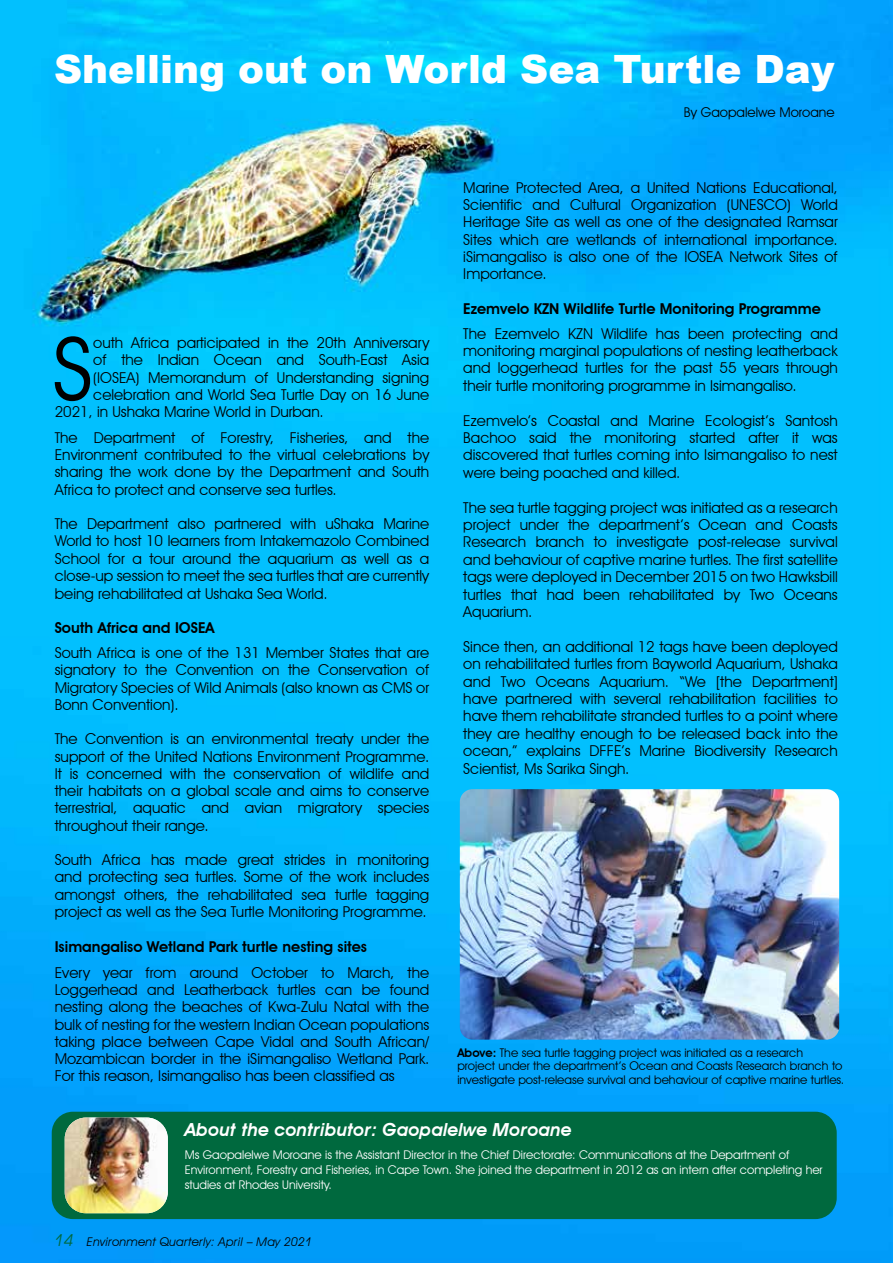
<style>
.page{position:relative;width:893px;height:1263px;background:#fff}
.page>*{position:absolute;margin:0;border:0;box-sizing:border-box;transform-origin:0 0}
.t1{font:87.75px "Avant Garde IT Cby BT";color:#000}
.t2{font:900 39px "Arial";color:#fff}
.t3{font:italic 600 18px "Avant Garde IT Cby BT";letter-spacing:.01em;color:#fff}
.t4{font:15px/17.2px "Avant Garde IT Cby BT";color:#000;text-align:justify}
.t5{font:600 15px "Avant Garde IT Cby BT";color:#000}
.t6{font:13.5px "Avant Garde IT Cby BT";color:#000}
.t7{font:12px/15px "Avant Garde IT Cby BT";color:#fff}
.t8{font:12px/13.5px "Avant Garde IT Cby BT";color:#000}
.t9{font:italic 12px "Avant Garde IT Cby BT";letter-spacing:.02em;color:#000}
.s1{font-weight:600}
.s2{font-size:16.5px;color:#00693e}
</style>
<div class="page">
<img style="left:0;top:0;width:893px;height:1263px">
<img style="left:460px;top:789px;width:379px;height:251px">
<div style="left:52px;top:1112px;width:785px;height:107px;background:#00693e;border-radius:21px"></div>
<img style="left:65px;top:1117px;width:103px;height:96px">
<h2 class="t2" style="left:54px;top:41px;width:782px">Shelling out on World Sea Turtle Day</h2>
<p class="t6" style="left:684px;top:104px;width:152px">By Gaopalelwe Moroane</p>
<p class="t4" style="left:463px;top:179px;width:376px">Marine Protected Area, a United Nations Educational, Scientific and Cultural Organization (UNESCO) World Heritage Site as well as one of the designated Ramsar Sites which are wetlands of international importance. iSimangaliso is also one of the IOSEA Network Sites of Importance.</p>
<p class="t5" style="left:463px;top:299px;width:359px">Ezemvelo KZN Wildlife Turtle Monitoring Programme</p>
<p class="t4" style="left:463px;top:324px;width:376px">The Ezemvelo KZN Wildlife has been protecting and monitoring marginal populations of nesting leatherback and loggerhead turtles for the past 55 years through their turtle monitoring programme in Isimangaliso.</p>
<p class="t4" style="left:463px;top:411px;width:376px">Ezemvelo’s Coastal and Marine Ecologist’s Santosh Bachoo said the monitoring started after it was discovered that turtles coming into Isimangaliso to nest were being poached and killed.</p>
<p class="t4" style="left:463px;top:498px;width:376px">The sea turtle tagging project was initiated as a research project under the department’s Ocean and Coasts Research branch to investigate post-release survival and behaviour of captive marine turtles. The first satellite tags were deployed in December 2015 on two Hawksbill turtles that had been rehabilitated by Two Oceans Aquarium.</p>
<p class="t4" style="left:463px;top:638px;width:376px">Since then, an additional 12 tags have been deployed on rehabilitated turtles from Bayworld Aquarium, Ushaka and Two Oceans Aquarium. “We [the Department] have partnered with several rehabilitation facilities to have them rehabilitate stranded turtles to a point where they are healthy enough to be released back into the ocean,” explains DFFE’s Marine Biodiversity Research Scientist, Ms Sarika Singh.</p>
<h1 class="t1" style="left:52px;top:315px;width:42px">S</h1>
<p class="t4" style="left:93px;top:334px;width:337px">outh Africa participated in the 20th Anniversary</p>
<p class="t4" style="left:93px;top:351px;width:338px">of the Indian Ocean and South-East Asia</p>
<p class="t4" style="left:93px;top:369px;width:337px">(IOSEA) Memorandum of Understanding signing</p>
<p class="t4" style="left:93px;top:386px;width:337px">celebration and World Sea Turtle Day on 16 June</p>
<p class="t4" style="left:55px;top:403px;width:271px">2021, in Ushaka Marine World in Durban.</p>
<p class="t4" style="left:55px;top:429px;width:376px">The Department of Forestry, Fisheries, and the Environment contributed to the virtual celebrations by sharing the work done by the Department and South Africa to protect and conserve sea turtles.</p>
<p class="t4" style="left:55px;top:515px;width:376px">The Department also partnered with uShaka Marine World to host 10 learners from Intakemazolo Combined School for a tour around the aquarium as well as a close-up session to meet the sea turtles that are currently being rehabilitated at Ushaka Sea World.</p>
<p class="t5" style="left:55px;top:619px;width:161px">South Africa and IOSEA</p>
<p class="t4" style="left:55px;top:644px;width:376px">South Africa is one of the 131 Member States that are signatory to the Convention on the Conservation of Migratory Species of Wild Animals (also known as CMS or Bonn Convention).</p>
<p class="t4" style="left:55px;top:730px;width:376px">The Convention is an environmental treaty under the support of the United Nations Environment Programme.<br>It is concerned with the conservation of wildlife and their habitats on a global scale and aims to conserve terrestrial, aquatic and avian migratory species throughout their range.</p>
<p class="t4" style="left:55px;top:851px;width:376px">South Africa has made great strides in monitoring and protecting sea turtles. Some of the work includes amongst others, the rehabilitated sea turtle tagging project as well as the Sea Turtle Monitoring Programme.</p>
<p class="t5" style="left:55px;top:937px;width:314px">Isimangaliso Wetland Park turtle nesting sites</p>
<p class="t4" style="left:55px;top:964px;width:376px">Every year from around October to March, the Loggerhead and Leatherback turtles can be found nesting along the beaches of Kwa-Zulu Natal with the bulk of nesting for the western Indian Ocean populations taking place between Cape Vidal and South African/ Mozambican border in the iSimangaliso Wetland Park.<br>For this reason, Isimangaliso has been classified as</p>
<p class="t8" style="left:457px;top:1045px;width:388px"><span class="s1">Above:</span> The sea turtle tagging project was initiated as a research<br>project under the department’s Ocean and Coasts Research branch to investigate post-release survival and behaviour of captive marine turtles.</p>
<p class="t3" style="left:185px;top:1118px;width:389px">About the contributor: Gaopalelwe Moroane</p>
<p class="t7" style="left:185px;top:1147px;width:639px">Ms Gaopalelwe Moroane is the Assistant Director in the Chief Directorate: Communications at the Department of<br>Environment, Forestry and Fisheries, in Cape Town. She joined the department in 2012 as an intern after completing her studies at Rhodes University.</p>
<p class="t9" style="left:54px;top:1230px;width:258px"><span class="s2">14</span> Environment Quarterly: June – July 2021</p>
<p class="t9" style="left:55px;top:1234px;width:259px"><span class="s2">14</span> Environment Quarterly: April – May 2021</p>
</div>
